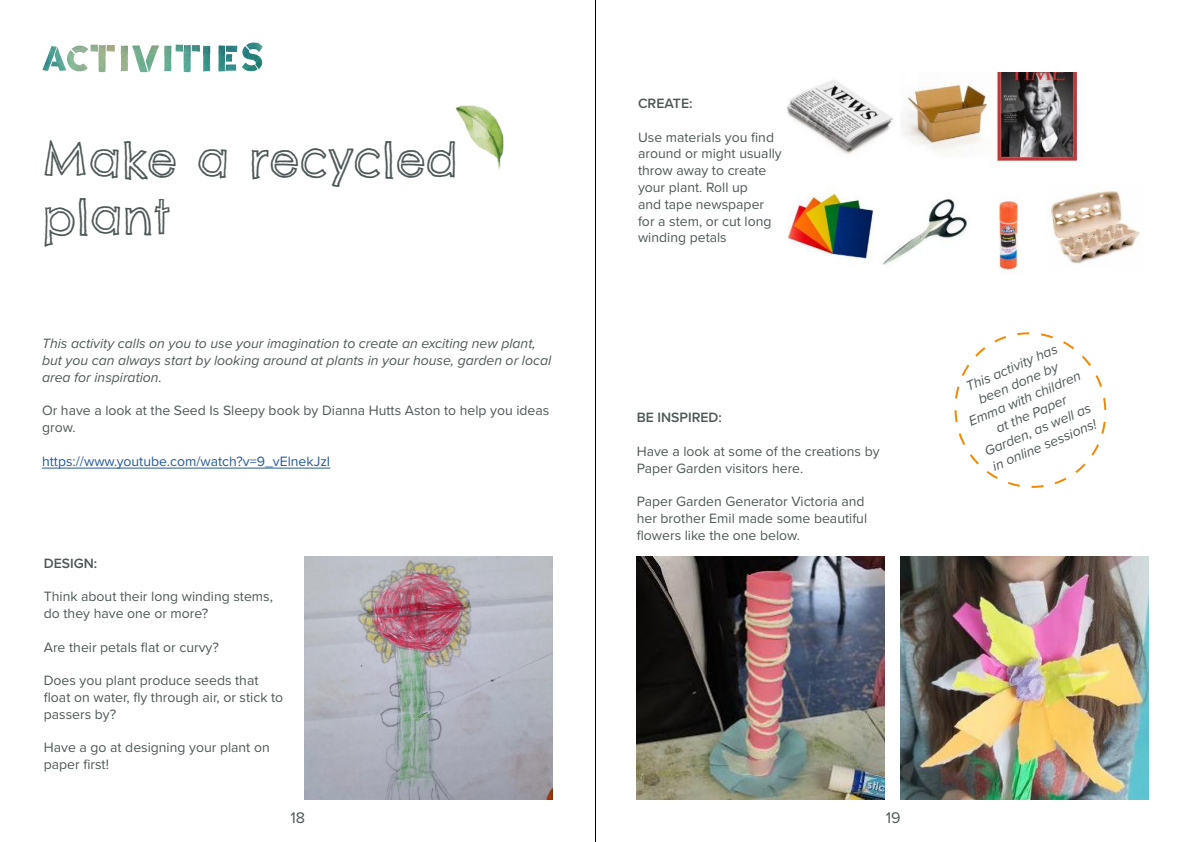
<style>
.page{position:relative;width:1191px;height:842px;background:#fff}
.page>*{position:absolute;margin:0;border:0;box-sizing:border-box;transform-origin:0 0}
.t1{font:48px/57.6px "Chelsea Market Open";color:#4f5858}
.t2{font:16px "Proxima Nova";color:#4f5858}
.t3{font:14px/16.8px "Proxima Nova";color:#4f5858}
.t4{font:italic 14px/16.8px "Proxima Nova";color:#4f5858}
.t5{font:14px "Proxima Nova";color:#265a9b}
.t6{font:600 14px "Proxima Nova";color:#4f5858}
</style>
<div class="page">
<hr style="left:595px;top:0;width:1px;height:842px;background:#000">
<img style="left:787px;top:73px;width:353px;height:200px">
<img style="left:90px;top:43px;width:172px;height:29px">
<img style="left:305px;top:557px;width:248px;height:242px">
<hr style="left:42px;top:468px;width:288px;height:1px;background:#265a9b">
<img style="left:637px;top:557px;width:248px;height:242px">
<img style="left:900px;top:557px;width:248px;height:242px">
<img style="left:456px;top:105px;width:48px;height:65px">
<svg style="left:954px;top:332px;width:153px;height:156px"></svg>
<h1 class="t1" style="left:42px;top:131px;width:417px">Make a recycled plant</h1>
<p class="t4" style="left:42px;top:335px;width:510px">This activity calls on you to use your imagination to create an exciting new plant, but you can always start by looking around at plants in your house, garden or local area for inspiration.</p>
<p class="t3" style="left:42px;top:402px;width:509px">Or have a look at the Seed Is Sleepy book by Dianna Hutts Aston to help you ideas grow.</p>
<p class="t5" style="left:42px;top:451px;width:290px">https://www.youtube.com/watch?v=9_vElnekJzI</p>
<p class="t6" style="left:44px;top:552px;width:55px">DESIGN:</p>
<p class="t3" style="left:44px;top:588px;width:231px">Think about their long winding stems, do they have one or more?</p>
<p class="t3" style="left:44px;top:638px;width:176px">Are their petals flat or curvy?</p>
<p class="t3" style="left:44px;top:672px;width:241px">Does you plant produce seeds that float on water, fly through air, or stick to passers by?</p>
<p class="t3" style="left:44px;top:739px;width:227px">Have a go at designing your plant on paper first!</p>
<p class="t6" style="left:638px;top:93px;width:56px">CREATE:</p>
<p class="t3" style="left:638px;top:128px;width:145px">Use materials you find around or might usually throw away to create your plant. Roll up<br>and tape newspaper for a stem, or cut long winding petals</p>
<p class="t6" style="left:637px;top:407px;width:87px">BE INSPIRED:</p>
<p class="t3" style="left:637px;top:442px;width:244px">Have a look at some of the creations by<br>Paper Garden visitors here.</p>
<p class="t3" style="left:637px;top:492px;width:232px">Paper Garden Generator Victoria and her brother Emil made some beautiful flowers like the one below.</p>
<p class="t2" style="left:290px;top:806px;width:16px">18</p>
<p class="t2" style="left:885px;top:806px;width:16px">19</p>
<p class="t4" style="left:952px;top:383px;width:122px;text-align:center;rotate:-23deg">This activity has been done by<br>Emma with children at the Paper<br>Garden, as well as in online sessions!</p>
</div>
